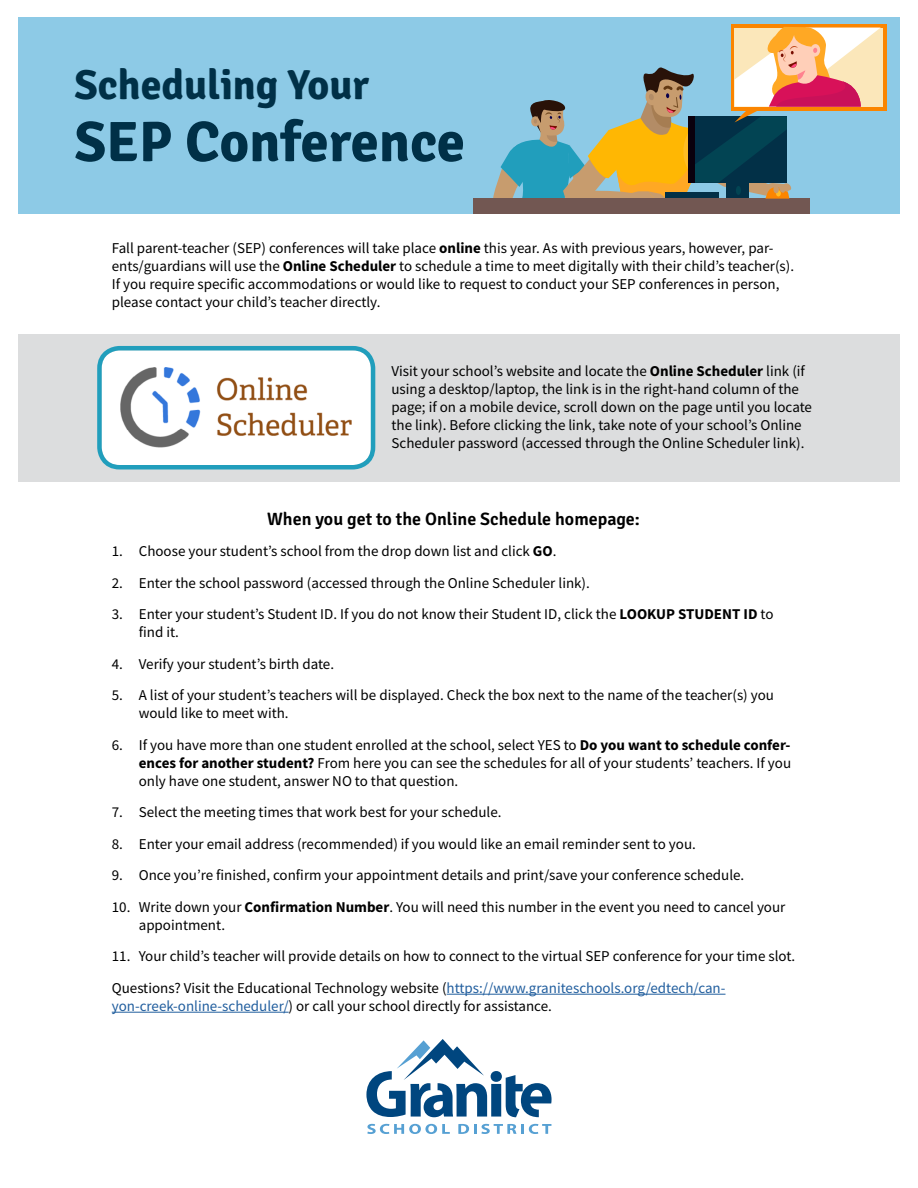
<style>
.page{position:relative;width:918px;height:1188px;background:#fff}
.page>*{position:absolute;margin:0;border:0;box-sizing:border-box;transform-origin:0 0}
.t1{font:700 57px "Signika";color:#003047}
.t2{font:700 42px "Signika";color:#003047}
.t3{font:600 18px "Signika";color:#000}
.t4{font:15px/18px "Source Sans Pro";color:#000}
.s1{font-weight:700}
.s2{color:#215e9e}
</style>
<div class="page">
<div style="left:18px;top:334px;width:882px;height:148px;background:#dcddde"></div>
<div style="left:18px;top:17px;width:882px;height:197px;background:#8dcae6"></div>
<hr style="left:447px;top:994px;width:279px;height:1px;background:#215e9e">
<hr style="left:112px;top:1012px;width:177px;height:1px;background:#215e9e">
<img style="left:102px;top:350px;width:269px;height:115px">
<div style="left:97px;top:346px;width:278px;height:124px;border:4px solid #219ebc;border-radius:20px"></div>
<svg style="left:731px;top:24px;width:155px;height:86px"></svg>
<div style="left:473px;top:199px;width:337px;height:15px;background:#725752"></div>
<svg style="left:489px;top:27px;width:392px;height:172px"></svg>
<svg style="left:367px;top:1124px;width:83px;height:10px"></svg>
<svg style="left:458px;top:1124px;width:93px;height:10px"></svg>
<svg style="left:366px;top:1039px;width:186px;height:78px"></svg>
<h2 class="t2" style="left:75px;top:60px;width:296px">Scheduling Your</h2>
<h1 class="t1" style="left:75px;top:107px;width:392px">SEP Conference</h1>
<p class="t4" style="left:112px;top:239px;width:684px">Fall parent-teacher (SEP) conferences will take place <span class="s1">online</span> this year. As with previous years, however, par&shy;ents/guardians will use the <span class="s1">Online Scheduler</span> to schedule a time to meet digitally with their child’s teacher(s).<br>If you require specific accommodations or would like to request to conduct your SEP conferences in person, please contact your child’s teacher directly.</p>
<p class="t4" style="left:392px;top:362px;width:422px">Visit your school’s website and locate the <span class="s1">Online Scheduler</span> link (if using a desktop/laptop, the link is in the right-hand column of the page; if on a mobile device, scroll down on the page until you locate the link). Before clicking the link, take note of your school’s Online Scheduler password (accessed through the Online Scheduler link).</p>
<p class="t3" style="left:267px;top:508px;width:374px">When you get to the Online Schedule homepage:</p>
<p class="t4" style="left:112px;top:542px;width:446px">1. Choose your student’s school from the drop down list and click <span class="s1">GO</span>.</p>
<p class="t4" style="left:112px;top:574px;width:480px">2. Enter the school password (accessed through the Online Scheduler link).</p>
<p class="t4" style="left:139px;top:605px;width:636px;text-indent:-27px">3. Enter your student’s Student ID. If you do not know their Student ID, click the <span class="s1">LOOKUP STUDENT ID</span> to find it.</p>
<p class="t4" style="left:112px;top:655px;width:224px">4. Verify your student’s birth date.</p>
<p class="t4" style="left:139px;top:686px;width:637px;text-indent:-27px">5. A list of your student’s teachers will be displayed. Check the box next to the name of the teacher(s) you would like to meet with.</p>
<p class="t4" style="left:139px;top:736px;width:654px;text-align:justify;text-indent:-27px">6. If you have more than one student enrolled at the school, select YES to <span class="s1">Do you want to schedule confer&shy;ences for another student?</span> From here you can see the schedules for all of your students’ teachers. If you only have one student, answer NO to that question.</p>
<p class="t4" style="left:112px;top:803px;width:391px">7. Select the meeting times that work best for your schedule.</p>
<p class="t4" style="left:112px;top:835px;width:586px">8. Enter your email address (recommended) if you would like an email reminder sent to you.</p>
<p class="t4" style="left:112px;top:866px;width:634px">9. Once you’re finished, confirm your appointment details and print/save your conference schedule.</p>
<p class="t4" style="left:139px;top:898px;width:648px;text-indent:-27px">10. Write down your <span class="s1">Confirmation Number</span>. You will need this number in the event you need to cancel your appointment.</p>
<p class="t4" style="left:112px;top:940px;width:685px;line-height:31.5px">11. Your child’s teacher will provide details on how to connect to the virtual SEP conference for your time slot.<br>Questions? Visit the Educational Technology website (<span class="s2">https://www.graniteschools.org/edtech/can-</span></p>
<p class="t4" style="left:112px;top:997px;width:442px"><span class="s2">yon-creek-online-scheduler/</span>) or call your school directly for assistance.</p>
</div>
